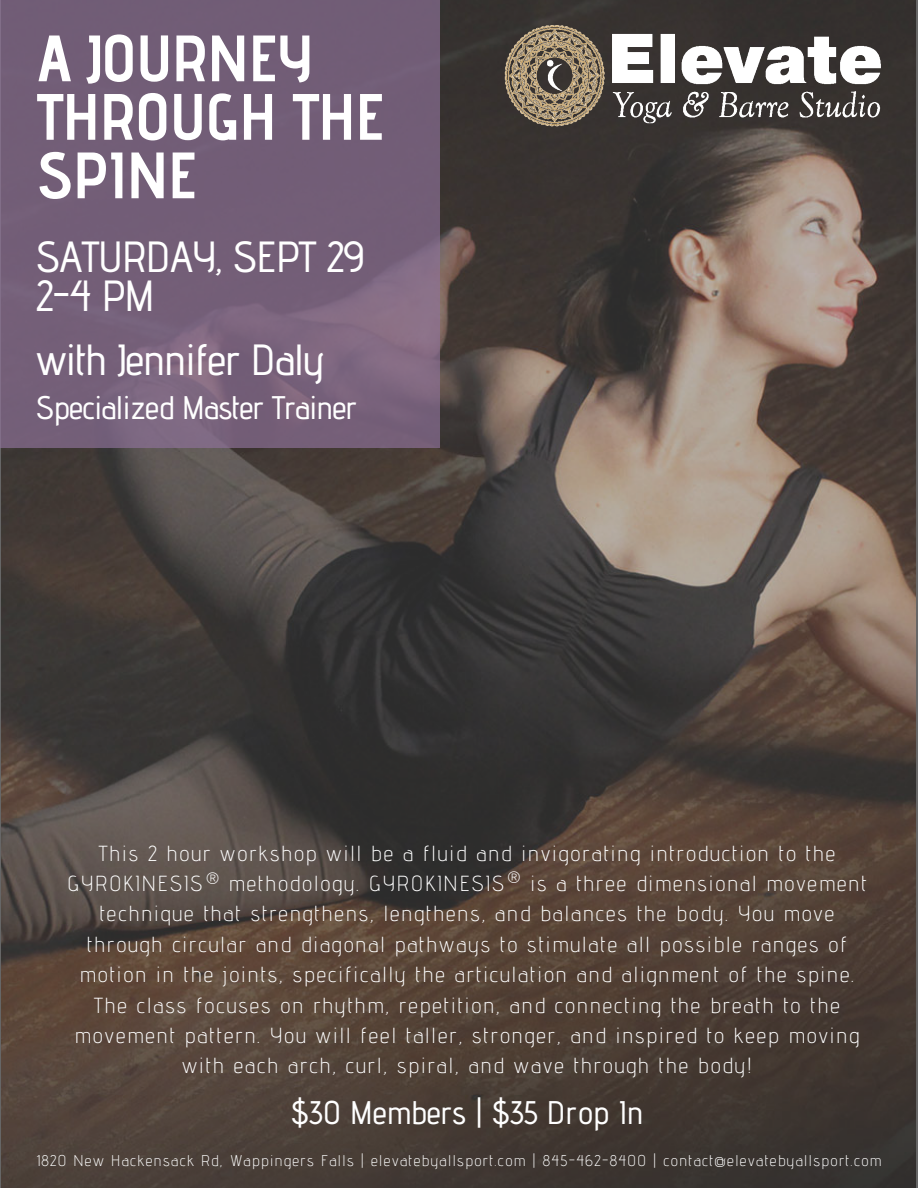
<style>
.page{position:relative;width:918px;height:1188px;background:#fff}
.page>*{position:absolute;margin:0;border:0;box-sizing:border-box;transform-origin:0 0}
.t1{font:700 65.4px/58.5px "Advent Pro";letter-spacing:-.02em;color:#fff}
.t2{font:500 43.65px/39.3px "Advent Pro";letter-spacing:-.02em;color:#fff}
.t3{font:500 32.7px "Advent Pro";letter-spacing:-.02em;color:#fff}
.t4{font:500 32.7px "Advent Pro";color:#fff}
.t5{font:300 21.75px/30.3px "Advent Pro";letter-spacing:.09em;color:#fff;text-align:center}
.t6{font:300 15.6px "Advent Pro";letter-spacing:.09em;color:#fff}
</style>
<div class="page">
<img style="left:1px;top:0;width:915px;height:1188px">
<svg style="left:0;top:0;width:440px;height:448px;background:#755f78"></svg>
<img style="left:503px;top:24px;width:380px;height:103px">
<h1 class="t1" style="left:37px;top:28px;width:350px">A JOURNEY<br>THROUGH THE<br>SPINE</h1>
<h2 class="t2" style="left:36px;top:236px;width:329px">SATURDAY, SEPT 29<br>2-4 PM</h2>
<h2 class="t2" style="left:36px;top:340px;width:290px">with Jennifer Daly</h2>
<h3 class="t3" style="left:36px;top:387px;width:323px">Specialized Master Trainer</h3>
<p class="t5" style="left:67px;top:838px;width:801px">This 2 hour workshop will be a fluid and invigorating introduction to the GYROKINESIS methodology. GYROKINESIS is a three dimensional movement technique that strengthens, lengthens, and balances the body. You move through circular and diagonal pathways to stimulate all possible ranges of motion in the joints, specifically the articulation and alignment of the spine.<br>The class focuses on rhythm, repetition, and connecting the breath to the movement pattern. You will feel taller, stronger, and inspired to keep moving with each arch, curl, spiral, and wave through the body!</p>
<p class="t6" style="left:206px;top:867px;width:14px">®</p>
<p class="t6" style="left:508px;top:866px;width:14px">®</p>
<h3 class="t4" style="left:291px;top:1092px;width:354px">$30 Members | $35 Drop In</h3>
<p class="t6" style="left:37px;top:1150px;width:846px">1820 New Hackensack Rd, Wappingers Falls | elevatebyallsport.com | 845-462-8400 | contact@elevatebyallsport.com</p>
</div>
